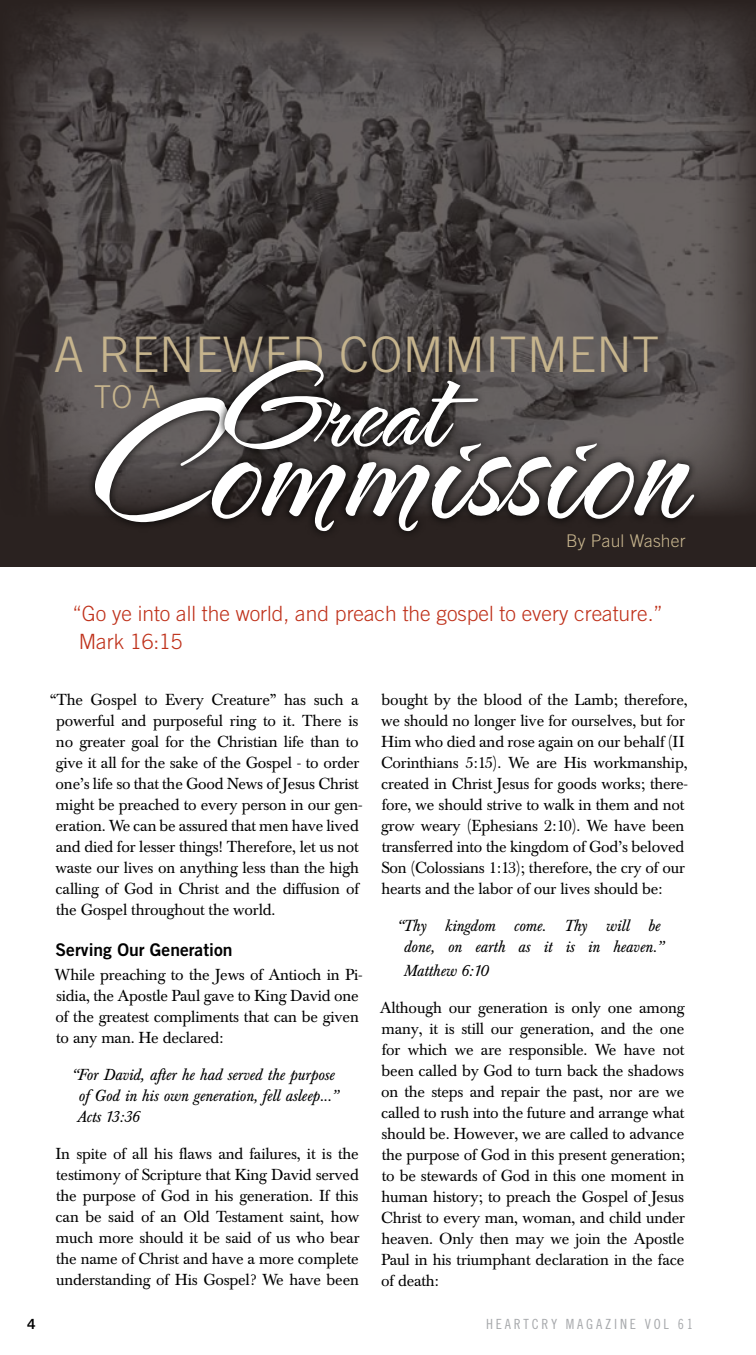
<style>
.page{position:relative;width:756px;height:1355px;background:#fff}
.page>*{position:absolute;margin:0;border:0;box-sizing:border-box;transform-origin:0 0}
.t1{font:196px "The Nauti Gal ROB";letter-spacing:.01em;color:#fff}
.t2{font:140px "The Nauti Gal ROB";letter-spacing:.01em;color:#fff}
.t3{font:300 49px "Trade Gothic";letter-spacing:.01em;color:#c6b48d}
.t4{font:300 31.5px "Trade Gothic";color:#c6b48d}
.t5{font:300 21px/28px "Trade Gothic";color:#bf311a}
.t6{font:17.5px "Trade Gothic Bold Two";color:#000}
.t7{font:300 17.5px "Trade Gothic";letter-spacing:.01em;color:#c6b48d}
.t8{font:15.75px/21px "Baskerville BE";letter-spacing:-.01em;color:#000}
.t9{font:italic 15.75px/21px "Baskerville BE";letter-spacing:-.01em;color:#000}
.t10{font:14px "Trade Gothic Cond Eighteen";letter-spacing:.2em;color:#a7a9ac}
.t11{font:14px "Trade Gothic Bold Two";color:#000}
</style>
<div class="page">
<div style="left:0;top:0;width:756px;height:566px;background:#2a2220"></div>
<img style="left:7px;top:8px;width:749px;height:502px">
<svg style="left:86px;top:388px;width:616px;height:145px"></svg>
<svg style="left:215px;top:351px;width:271px;height:107px"></svg>
<h3 class="t3" style="left:54px;top:325px;width:607px">A RENEWED COMMITMENT</h3>
<h3 class="t4" style="left:94px;top:378px;width:69px">TO A</h3>
<h2 class="t2" style="left:223px;top:333px;width:222px">Great</h2>
<h1 class="t1" style="left:94px;top:360px;width:594px">Commission</h1>
<p class="t7" style="left:566px;top:530px;width:121px">By Paul Washer</p>
<h3 class="t5" style="left:79px;top:599px;width:586px;text-indent:-6px">“Go ye into all the world, and preach the gospel to every creature.”<br>Mark 16:15</h3>
<p class="t8" style="left:56px;top:690px;width:309px;text-indent:-6px">“The Gospel to Every Creature” has such a powerful and purposeful ring to it. There is no greater goal for the Christian life than to give it all for the sake of the Gospel - to order one’s life so that the Good News of Jesus Christ might be preached to every person in our gen&shy;eration. We can be assured that men have lived and died for lesser things! Therefore, let us not waste our lives on anything less than the high calling of God in Christ and the diffusion of the Gospel throughout the world.</p>
<p class="t6" style="left:56px;top:938px;width:178px">Serving Our Generation</p>
<p class="t8" style="left:55px;top:965px;width:310px">While preaching to the Jews of Antioch in Pi&shy;sidia, the Apostle Paul gave to King David one of the greatest compliments that can be given to any man. He declared:</p>
<p class="t9" style="left:77px;top:1065px;width:263px;text-indent:-6px">“For David, after he had served the purpose of God in his own generation, fell asleep...”<br>Acts 13:36</p>
<p class="t8" style="left:56px;top:1143px;width:306px;text-align:justify">In spite of all his flaws and failures, it is the testimony of Scripture that King David served the purpose of God in his generation. If this can be said of an Old Testament saint, how much more should it be said of us who bear the name of Christ and have a more complete understanding of His Gospel? We have been</p>
<p class="t8" style="left:381px;top:689px;width:309px">bought by the blood of the Lamb; therefore, we should no longer live for ourselves, but for Him who died and rose again on our behalf (II Corinthians 5:15). We are His workmanship, created in Christ Jesus for goods works; there&shy;fore, we should strive to walk in them and not grow weary (Ephesians 2:10). We have been transferred into the kingdom of God’s beloved Son (Colossians 1:13); therefore, the cry of our hearts and the labor of our lives should be:</p>
<p class="t9" style="left:396px;top:915px;width:268px;text-align:center">“Thy kingdom come. Thy will be done, on earth as it is in heaven.”</p>
<p class="t9" style="left:403px;top:961px;width:86px">Matthew 6:10</p>
<p class="t8" style="left:380px;top:998px;width:307px;text-align:justify">Although our generation is only one among many, it is still our generation, and the one for which we are responsible. We have not been called by God to turn back the shadows on the steps and repair the past, nor are we called to rush into the future and arrange what should be. However, we are called to advance the purpose of God in this present generation; to be stewards of God in this one moment in human history; to preach the Gospel of Jesus Christ to every man, woman, and child under heaven. Only then may we join the Apostle Paul in his triumphant declaration in the face of death:</p>
<p class="t11" style="left:27px;top:1315px;width:10px">4</p>
<p class="t10" style="left:486px;top:1315px;width:208px">HEARTCRY MAGAZINE VOL 61</p>
</div>
